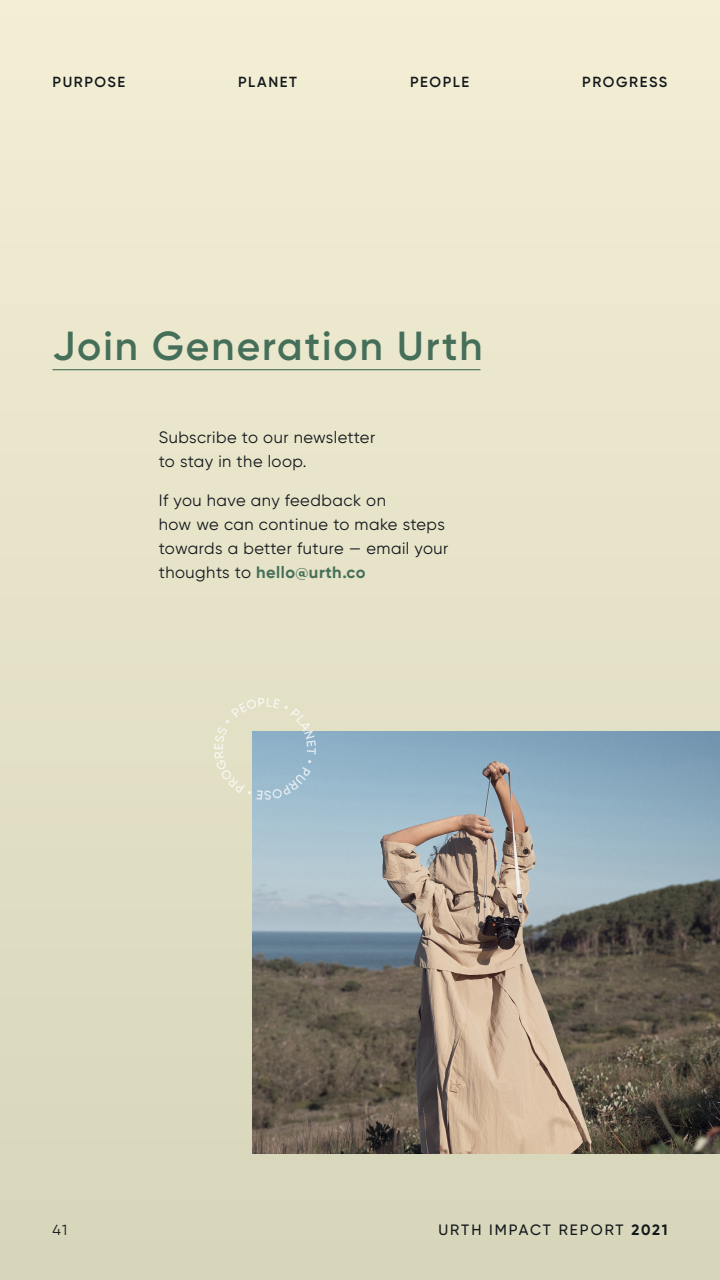
<style>
.page{position:relative;width:720px;height:1280px;background:#fff}
.page>*{position:absolute;margin:0;border:0;box-sizing:border-box;transform-origin:0 0}
.t1{font:600 40.5px "Gilroy";letter-spacing:.05em;color:#466f5a}
.t2{font:16.5px/24px "Gilroy";letter-spacing:.03em;color:#13181c}
.t3{font:500 15px "Gilroy";letter-spacing:.135em;color:#13181c}
.t4{font:600 14.62px "Gilroy";letter-spacing:.11em;color:#13181c}
.t5{font:14.62px "Gilroy";color:#13181c}
.s1{font-weight:700;color:#466f5a}
.s2{font-weight:700}
</style>
<div class="page">
<div style="left:0;top:0;width:720px;height:1280px;background:linear-gradient(to bottom,#f3eed5,#d6d6ba)"></div>
<hr style="left:52px;top:369px;width:428px;height:1px;background:#466f5a">
<img style="left:252px;top:731px;width:468px;height:422px">
<svg style="left:214px;top:697px;width:102px;height:103px;background:#c4d0ca"></svg>
<p class="t4" style="left:53px;top:73px;width:74px">PURPOSE</p>
<p class="t4" style="left:238px;top:73px;width:61px">PLANET</p>
<p class="t4" style="left:410px;top:73px;width:61px">PEOPLE</p>
<p class="t4" style="left:582px;top:73px;width:87px">PROGRESS</p>
<h1 class="t1" style="left:52px;top:321px;width:431px">Join Generation Urth</h1>
<p class="t2" style="left:159px;top:425px;width:218px">Subscribe to our newsletter to stay in the loop.</p>
<p class="t2" style="left:159px;top:488px;width:291px">If you have any feedback on<br>how we can continue to make steps towards a better future — email your thoughts to <span class="s1">hello@urth.co</span></p>
<p class="t5" style="left:52px;top:1221px;width:16px">41</p>
<p class="t3" style="left:438px;top:1220px;width:231px">URTH IMPACT REPORT <span class="s2">2021</span></p>
</div>
